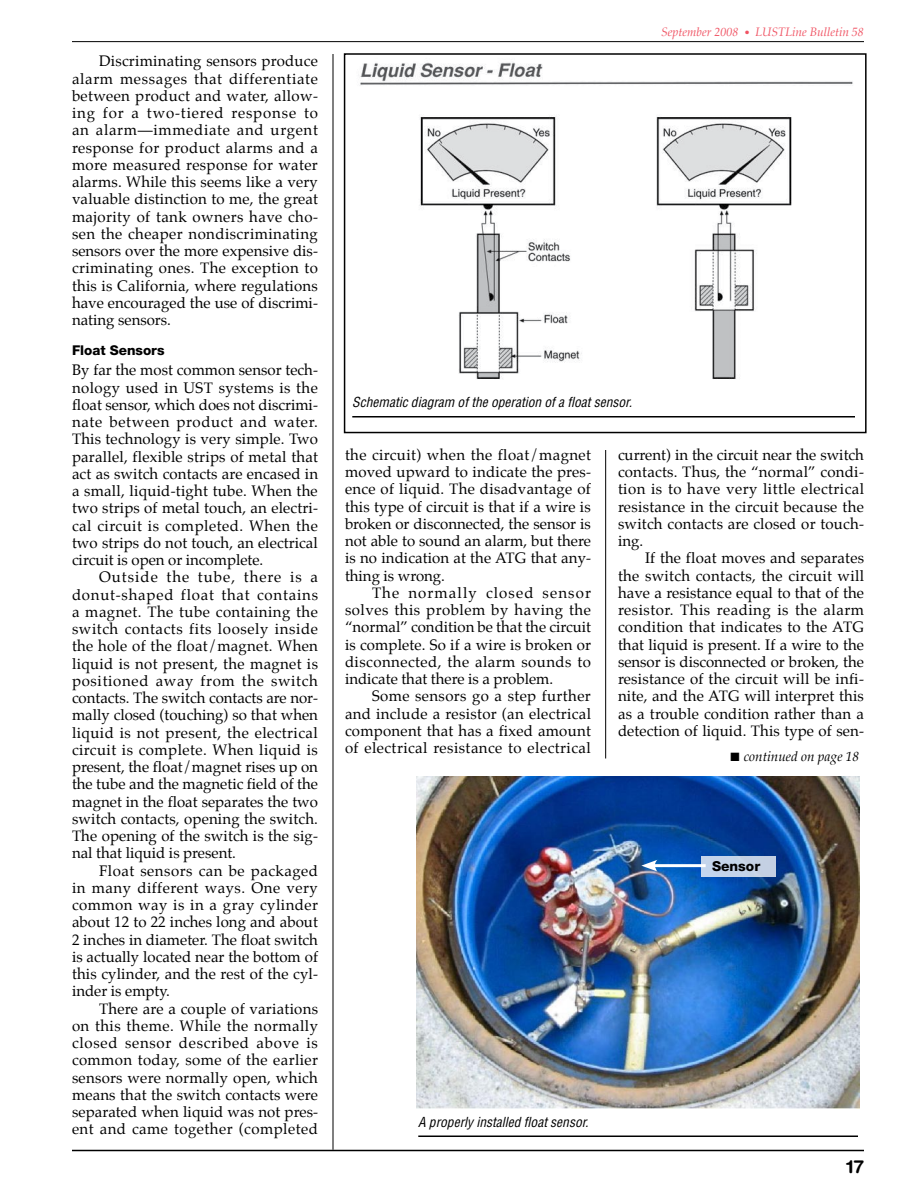
<style>
.page{position:relative;width:918px;height:1188px;background:#fff}
.page>*{position:absolute;margin:0;border:0;box-sizing:border-box;transform-origin:0 0}
.t1{font:700 18px "Helvetica Rounded";color:#000}
.t2{font:15px/17.2px "Palatino";letter-spacing:.005em;color:#000;text-align:justify}
.t3{font:800 13.8px "Helvetica Neue";color:#000}
.t4{font:italic condensed 13.5px "Helvetica";color:#000}
.t5{font:italic 13.5px "Palatino";color:#000}
.t6{font:800 13.5px "Helvetica Neue";color:#000}
.t7{font:italic 12px "Palatino";color:#f05363}
.s1{font-size:10.5px}
</style>
<div class="page">
<hr style="left:72px;top:1150px;width:792px;height:1px;background:#000">
<hr style="left:72px;top:41px;width:792px;height:1px;background:#000">
<hr style="left:333px;top:54px;width:1px;height:1096px;background:#000">
<img style="left:360px;top:62px;width:493px;height:317px">
<div style="left:344px;top:53px;width:523px;height:380px;border:2px solid #000"></div>
<img style="left:417px;top:777px;width:443px;height:332px">
<hr style="left:352px;top:416px;width:503px;height:2px;background:#000">
<hr style="left:605px;top:450px;width:1px;height:309px;background:#000">
<hr style="left:418px;top:1136px;width:440px;height:1px;background:#000">
<hr style="left:652px;top:864px;width:54px;height:3px;background:#fff">
<svg style="left:641px;top:860px;width:16px;height:12px"></svg>
<div style="left:701px;top:857px;width:75px;height:20px;background:#c4d4e9"></div>
<p class="t2" style="left:72px;top:53px;width:248px;text-indent:27px">Discriminating sensors produce alarm messages that differentiate between product and water, allow&shy;ing for a two-tiered response to an alarm—immediate and urgent response for product alarms and a more measured response for water alarms. While this seems like a very valuable distinction to me, the great majority of tank owners have cho&shy;sen the cheaper nondiscriminating sensors over the more expensive dis&shy;criminating ones. The exception to this is California, where regulations have encouraged the use of discrimi&shy;nating sensors.</p>
<p class="t6" style="left:72px;top:342px;width:94px">Float Sensors</p>
<p class="t2" style="left:72px;top:362px;width:248px">By far the most common sensor tech&shy;nology used in UST systems is the float sensor, which does not discrimi&shy;nate between product and water.<br>This technology is very simple. Two parallel, flexible strips of metal that act as switch contacts are encased in a small, liquid-tight tube. When the two strips of metal touch, an electri&shy;cal circuit is completed. When the two strips do not touch, an electrical circuit is open or incomplete.</p>
<p class="t2" style="left:72px;top:569px;width:248px;text-indent:27px">Outside the tube, there is a donut-shaped float that contains a magnet. The tube containing the switch contacts fits loosely inside the hole of the float/magnet. When liquid is not present, the magnet is positioned away from the switch contacts. The switch contacts are nor&shy;mally closed (touching) so that when liquid is not present, the electrical circuit is complete. When liquid is present, the float/magnet rises up on the tube and the magnetic field of the magnet in the float separates the two switch contacts, opening the switch.<br>The opening of the switch is the sig&shy;nal that liquid is present.</p>
<p class="t2" style="left:72px;top:862px;width:248px;text-indent:27px">Float sensors can be packaged in many different ways. One very common way is in a gray cylinder about 12 to 22 inches long and about 2 inches in diameter. The float switch is actually located near the bottom of this cylinder, and the rest of the cyl&shy;inder is empty.</p>
<p class="t2" style="left:72px;top:1000px;width:248px;text-indent:27px">There are a couple of variations on this theme. While the normally closed sensor described above is common today, some of the earlier sensors were normally open, which means that the switch contacts were separated when liquid was not pres&shy;ent and came together (completed</p>
<p class="t7" style="left:661px;top:23px;width:204px">September 2008 <span class="s1">•</span> LUSTLine Bulletin 58</p>
<p class="t4" style="left:352px;top:394px;width:281px">Schematic diagram of the operation of a float sensor.</p>
<p class="t2" style="left:345px;top:446px;width:248px">the circuit) when the float/magnet moved upward to indicate the pres&shy;ence of liquid. The disadvantage of this type of circuit is that if a wire is broken or disconnected, the sensor is not able to sound an alarm, but there is no indication at the ATG that any&shy;thing is wrong.</p>
<p class="t2" style="left:345px;top:584px;width:248px;text-indent:27px">The normally closed sensor solves this problem by having the “normal” condition be that the circuit is complete. So if a wire is broken or disconnected, the alarm sounds to indicate that there is a problem.</p>
<p class="t2" style="left:345px;top:687px;width:248px;text-indent:27px">Some sensors go a step further and include a resistor (an electrical component that has a fixed amount of electrical resistance to electrical</p>
<p class="t2" style="left:618px;top:446px;width:248px">current) in the circuit near the switch contacts. Thus, the “normal” condi&shy;tion is to have very little electrical resistance in the circuit because the switch contacts are closed or touch&shy;ing.</p>
<p class="t2" style="left:618px;top:549px;width:248px;text-indent:27px">If the float moves and separates the switch contacts, the circuit will have a resistance equal to that of the resistor. This reading is the alarm condition that indicates to the ATG that liquid is present. If a wire to the sensor is disconnected or broken, the resistance of the circuit will be infi&shy;nite, and the ATG will interpret this as a trouble condition rather than a detection of liquid. This type of sen-</p>
<p class="t5" style="left:731px;top:745px;width:130px">■ continued on page 18</p>
<p class="t3" style="left:712px;top:858px;width:50px">Sensor</p>
<p class="t4" style="left:418px;top:1113px;width:172px">A properly installed float sensor.</p>
<p class="t1" style="left:846px;top:1156px;width:19px">17</p>
</div>
